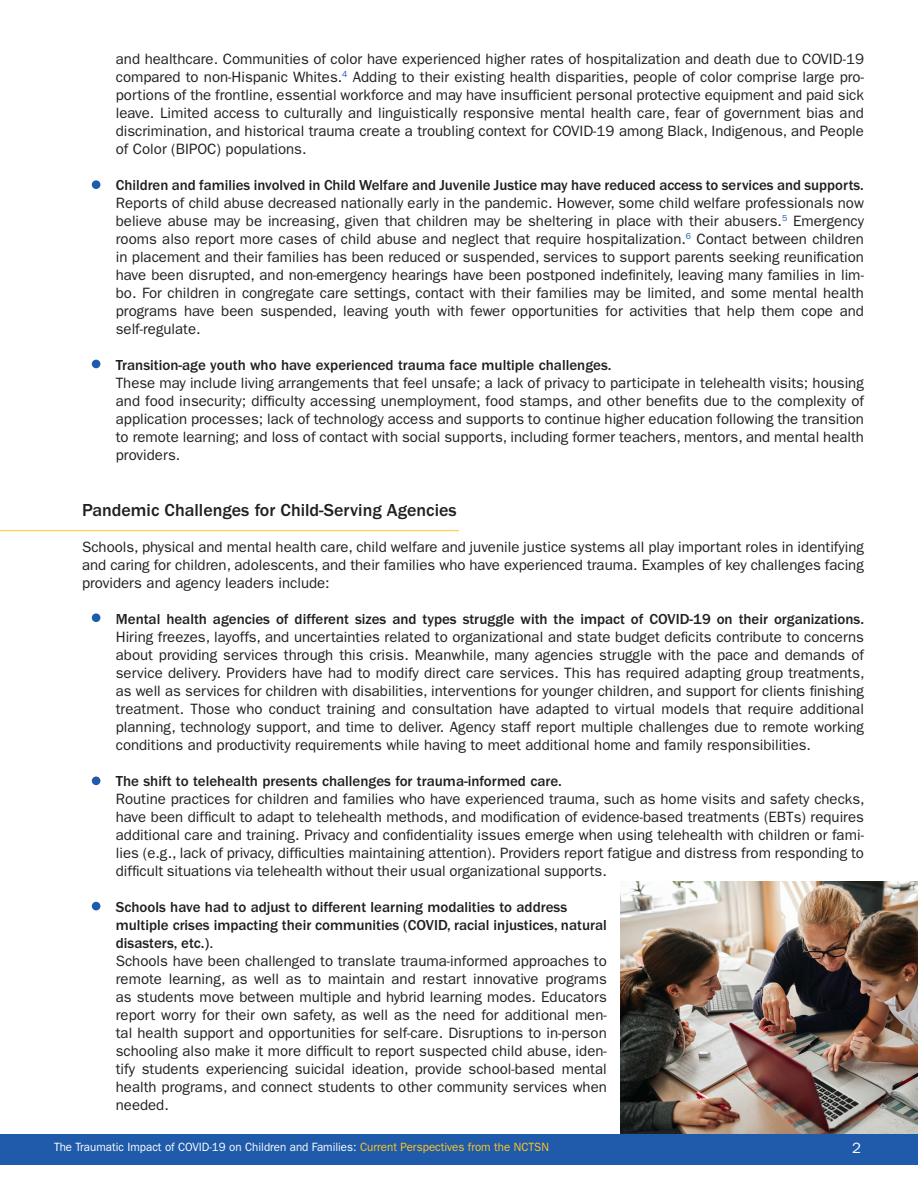
<style>
.page{position:relative;width:918px;height:1188px;background:#fff}
.page>*{position:absolute;margin:0;border:0;box-sizing:border-box;transform-origin:0 0}
.t1{font:500 18px "ITC Franklin Gothic Std";color:#231f20}
.t2{font:15px/18px "ITC Franklin Gothic Std";color:#231f20;text-align:justify}
.t3{font:500 15px/18px "ITC Franklin Gothic Std";color:#231f20}
.t4{font:15px "ITC Franklin Gothic Std";color:#fff}
.t5{font:12px "ITC Franklin Gothic Std";color:#fff;scale:.96 1}
.s1{font-weight:500}
.s2{font-weight:400}
.s3{color:#ffc727}
</style>
<div class="page">
<div style="left:0;top:1134px;width:918px;height:30px;background:#1f5baa"></div>
<div style="left:92px;top:180px;width:8px;height:9px;background:#1f5baa;border-radius:50%"></div>
<div style="left:92px;top:360px;width:8px;height:8px;background:#1f5baa;border-radius:50%"></div>
<div style="left:92px;top:777px;width:8px;height:8px;background:#1f5baa;border-radius:50%"></div>
<div style="left:92px;top:613px;width:8px;height:9px;background:#1f5baa;border-radius:50%"></div>
<div style="left:92px;top:902px;width:8px;height:8px;background:#1f5baa;border-radius:50%"></div>
<hr style="left:0;top:530px;width:459px;height:1px;background:#ffc727">
<img style="left:620px;top:881px;width:298px;height:253px">
<p class="t2" style="left:116px;top:50px;width:750px">and healthcare. Communities of color have experienced higher rates of hospitalization and death due to COVID-19 compared to non-Hispanic Whites.<sup>4</sup> Adding to their existing health disparities, people of color comprise large pro&shy;portions of the frontline, essential workforce and may have insufficient personal protective equipment and paid sick leave. Limited access to culturally and linguistically responsive mental health care, fear of government bias and discrimination, and historical trauma create a troubling context for COVID-19 among Black, Indigenous, and People of Color (BIPOC) populations.</p>
<p class="t3" style="left:116px;top:176px;width:750px">Children and families involved in Child Welfare and Juvenile Justice may have reduced access to services and supports.</p>
<p class="t2" style="left:116px;top:194px;width:750px">Reports of child abuse decreased nationally early in the pandemic. However, some child welfare professionals now believe abuse may be increasing, given that children may be sheltering in place with their abusers.<sup>5</sup> Emergency rooms also report more cases of child abuse and neglect that require hospitalization.<sup>6</sup> Contact between children in placement and their families has been reduced or suspended, services to support parents seeking reunification have been disrupted, and non-emergency hearings have been postponed indefinitely, leaving many families in lim&shy;bo. For children in congregate care settings, contact with their families may be limited, and some mental health programs have been suspended, leaving youth with fewer opportunities for activities that help them cope and self-regulate.</p>
<p class="t3" style="left:116px;top:356px;width:497px">Transition-age youth who have experienced trauma face multiple challenges.</p>
<p class="t2" style="left:116px;top:374px;width:750px">These may include living arrangements that feel unsafe; a lack of privacy to participate in telehealth visits; housing and food insecurity; difficulty accessing unemployment, food stamps, and other benefits due to the complexity of application processes; lack of technology access and supports to continue higher education following the transition to remote learning; and loss of contact with social supports, including former teachers, mentors, and mental health providers.</p>
<p class="t1" style="left:82px;top:500px;width:376px">Pandemic Challenges for Child-Serving Agencies</p>
<p class="t2" style="left:82px;top:538px;width:783px">Schools, physical and mental health care, child welfare and juvenile justice systems all play important roles in identifying and caring for children, adolescents, and their families who have experienced trauma. Examples of key challenges facing providers and agency leaders include:</p>
<p class="t2" style="left:116px;top:610px;width:750px"><span class="s1">Mental health agencies of different sizes and types struggle with the impact of COVID-19 on their organizations.<br></span>Hiring freezes, layoffs, and uncertainties related to organizational and state budget deficits contribute to concerns about providing services through this crisis. Meanwhile, many agencies struggle with the pace and demands of service delivery. Providers have had to modify direct care services. This has required adapting group treatments, as well as services for children with disabilities, interventions for younger children, and support for clients finishing treatment. Those who conduct training and consultation have adapted to virtual models that require additional planning, technology support, and time to deliver. Agency staff report multiple challenges due to remote working conditions and productivity requirements while having to meet additional home and family responsibilities.</p>
<p class="t3" style="left:116px;top:772px;width:448px">The shift to telehealth presents challenges for trauma-informed care.</p>
<p class="t2" style="left:116px;top:790px;width:750px">Routine practices for children and families who have experienced trauma, such as home visits and safety checks, have been difficult to adapt to telehealth methods, and modification of evidence-based treatments (EBTs) requires additional care and training. Privacy and confidentiality issues emerge when using telehealth with children or fami&shy;lies (e.g., lack of privacy, difficulties maintaining attention). Providers report fatigue and distress from responding to difficult situations via telehealth without their usual organizational supports.</p>
<p class="t3" style="left:116px;top:898px;width:453px">Schools have had to adjust to different learning modalities to address</p>
<p class="t3" style="left:116px;top:916px;width:493px">multiple crises impacting their communities (COVID, racial injustices, natural disasters, etc.)<span class="s2">.</span></p>
<p class="t2" style="left:116px;top:952px;width:493px">Schools have been challenged to translate trauma-informed approaches to remote learning, as well as to maintain and restart innovative programs as students move between multiple and hybrid learning modes. Educators report worry for their own safety, as well as the need for additional men&shy;tal health support and opportunities for self-care. Disruptions to in-person schooling also make it more difficult to report suspected child abuse, iden&shy;tify students experiencing suicidal ideation, provide school-based mental health programs, and connect students to other community services when needed.</p>
<p class="t5" style="left:54px;top:1140px;width:517px">The Traumatic Impact of COVID-19 on Children and Families: <span class="s3">Current Perspectives from the NCTSN</span></p>
<p class="t4" style="left:852px;top:1140px;width:10px">2</p>
</div>
